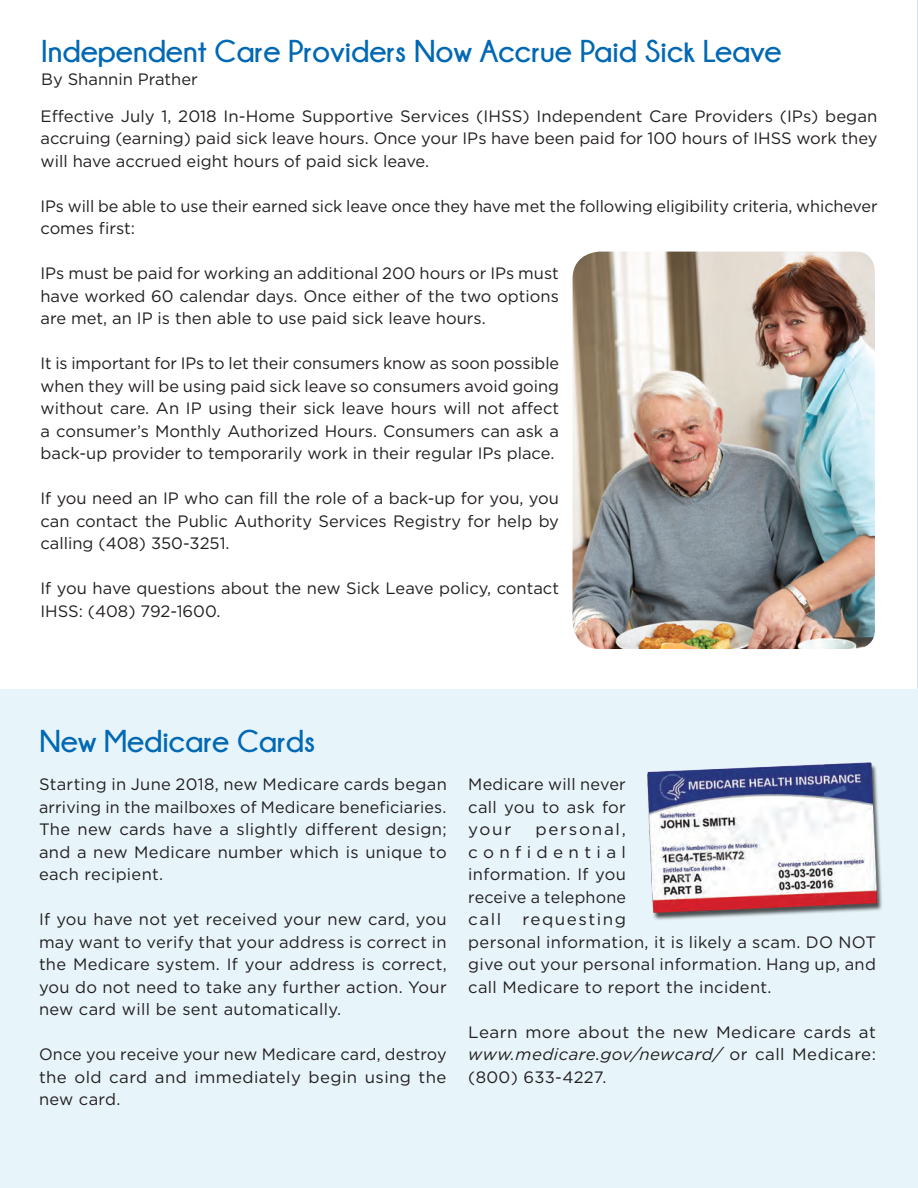
<style>
.page{position:relative;width:918px;height:1188px;background:#fff}
.page>*{position:absolute;margin:0;border:0;box-sizing:border-box;transform-origin:0 0}
.t1{font:700 31.5px "Champagne&Limousines";color:#0168b3}
.t2{font:16.5px/22.5px "Gotham";color:#231f20;text-align:justify}
.t3{font:16.5px/22.5px "Gotham";letter-spacing:.02em;color:#231f20}
.s1{font-style:italic}
</style>
<div class="page">
<hr style="left:917px;top:0;width:1px;height:885px;background:#d2e6f0">
<div style="left:0;top:690px;width:918px;height:498px;background:#e7f4fa"></div>
<img style="left:573px;top:252px;width:302px;height:397px">
<img style="left:647px;top:762px;width:235px;height:158px">
<h1 class="t1" style="left:41px;top:34px;width:742px">Independent Care Providers Now Accrue Paid Sick Leave</h1>
<p class="t2" style="left:41px;top:67px;width:158px">By Shannin Prather</p>
<p class="t2" style="left:40px;top:104px;width:838px">Effective July 1, 2018 In-Home Supportive Services (IHSS) Independent Care Providers (IPs) began accruing (earning) paid sick leave hours. Once your IPs have been paid for 100 hours of IHSS work they will have accrued eight hours of paid sick leave.</p>
<p class="t2" style="left:40px;top:194px;width:839px">IPs will be able to use their earned sick leave once they have met the following eligibility criteria, whichever comes first:</p>
<p class="t2" style="left:40px;top:262px;width:520px">IPs must be paid for working an additional 200 hours or IPs must have worked 60 calendar days. Once either of the two options are met, an IP is then able to use paid sick leave hours.</p>
<p class="t2" style="left:40px;top:352px;width:520px">It is important for IPs to let their consumers know as soon possible when they will be using paid sick leave so consumers avoid going without care. An IP using their sick leave hours will not affect a consumer’s Monthly Authorized Hours. Consumers can ask a back-up provider to temporarily work in their regular IPs place.</p>
<p class="t2" style="left:40px;top:487px;width:520px">If you need an IP who can fill the role of a back-up for you, you can contact the Public Authority Services Registry for help by calling (408) 350-3251.</p>
<p class="t2" style="left:40px;top:577px;width:520px">If you have questions about the new Sick Leave policy, contact<br>IHSS: (408) 792-1600.</p>
<h1 class="t1" style="left:39px;top:723px;width:277px">New Medicare Cards</h1>
<p class="t2" style="left:39px;top:773px;width:409px">Starting in June 2018, new Medicare cards began arriving in the mailboxes of Medicare beneficiaries.<br>The new cards have a slightly different design; and a new Medicare number which is unique to each recipient.</p>
<p class="t2" style="left:39px;top:908px;width:409px">If you have not yet received your new card, you may want to verify that your address is correct in the Medicare system. If your address is correct, you do not need to take any further action. Your new card will be sent automatically.</p>
<p class="t2" style="left:39px;top:1043px;width:409px">Once you receive your new Medicare card, destroy the old card and immediately begin using the new card.</p>
<p class="t2" style="left:468px;top:773px;width:159px">Medicare will never call you to ask for your</p>
<p class="t2" style="left:468px;top:818px;width:159px;text-indent:67px">personal, confidential information. If you receive a telephone call</p>
<p class="t3" style="left:468px;top:908px;width:409px;text-indent:54px">requesting<br>personal information, it is likely a scam. DO NOT give out your personal information. Hang up, and call Medicare to report the incident.</p>
<p class="t2" style="left:468px;top:1020px;width:409px">Learn more about the new Medicare cards at <span class="s1">www.medicare.gov/newcard/</span> or call Medicare: (800) 633-4227.</p>
</div>
